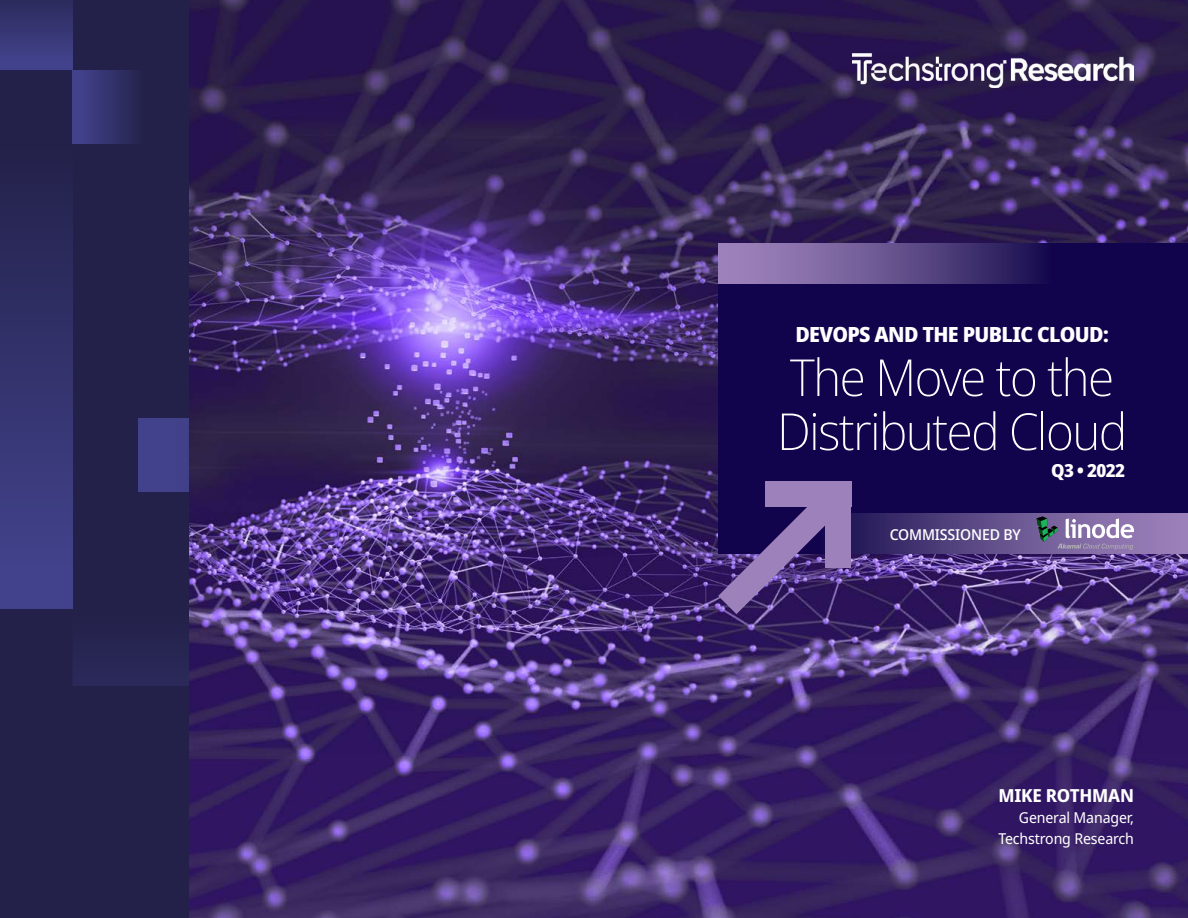
<style>
.page{position:relative;width:1188px;height:918px;background:#fff}
.page>*{position:absolute;margin:0;border:0;box-sizing:border-box;transform-origin:0 0}
.t1{font:200 51px/54px "Noto Sans Display";letter-spacing:-.03em;color:#fff}
.t2{font:800 21px "Noto Sans Display";letter-spacing:-.03em;color:#fff}
.t3{font:700 18px "Noto Sans Display";letter-spacing:-.01em;color:#fff}
.t4{font:800 18px "Noto Sans Display";letter-spacing:-.03em;color:#fff}
.t5{font:15px/21px "Noto Sans Display";letter-spacing:-.01em;color:#fff;text-align:right}
.t6{font:500 15px "Noto Sans Display";letter-spacing:-.01em;color:#fff}
</style>
<div class="page">
<div style="left:0;top:0;width:270px;height:918px;background:#232149"></div>
<div style="left:0;top:0;width:72px;height:70px;background:linear-gradient(to bottom,#2c2b5e,#444490)"></div>
<div style="left:139px;top:419px;width:131px;height:72px;background:#42428c"></div>
<div style="left:73px;top:657px;width:116px;height:29px;background:#292857"></div>
<div style="left:0;top:145px;width:72px;height:463px;background:linear-gradient(to bottom,#23214a,#444491)"></div>
<div style="left:72px;top:71px;width:73px;height:72px;background:linear-gradient(to right,#454492,#24224b)"></div>
<img style="left:189px;top:0;width:999px;height:918px">
<div style="left:718px;top:243px;width:470px;height:311px;background:#11034c"></div>
<svg style="left:851px;top:513px;width:337px;height:41px;background:#604d89"></svg>
<svg style="left:718px;top:243px;width:322px;height:41px;background:#67538e"></svg>
<svg style="left:718px;top:481px;width:133px;height:133px"></svg>
<svg style="left:1036px;top:517px;width:98px;height:33px;background:#9086ab"></svg>
<img style="left:852px;top:54px;width:282px;height:33px">
<h2 class="t2" style="left:795px;top:319px;width:315px">DEVOPS AND THE PUBLIC CLOUD:</h2>
<h1 class="t1" style="left:777px;top:352px;width:352px">The Move to the<br>Distributed Cloud</h1>
<p class="t4" style="left:1051px;top:458px;width:76px">Q3 • 2022</p>
<p class="t6" style="left:890px;top:524px;width:133px">COMMISSIONED BY</p>
<p class="t3" style="left:998px;top:783px;width:137px">MIKE ROTHMAN</p>
<p class="t5" style="left:998px;top:808px;width:137px">General Manager,<br>Techstrong Research</p>
</div>
